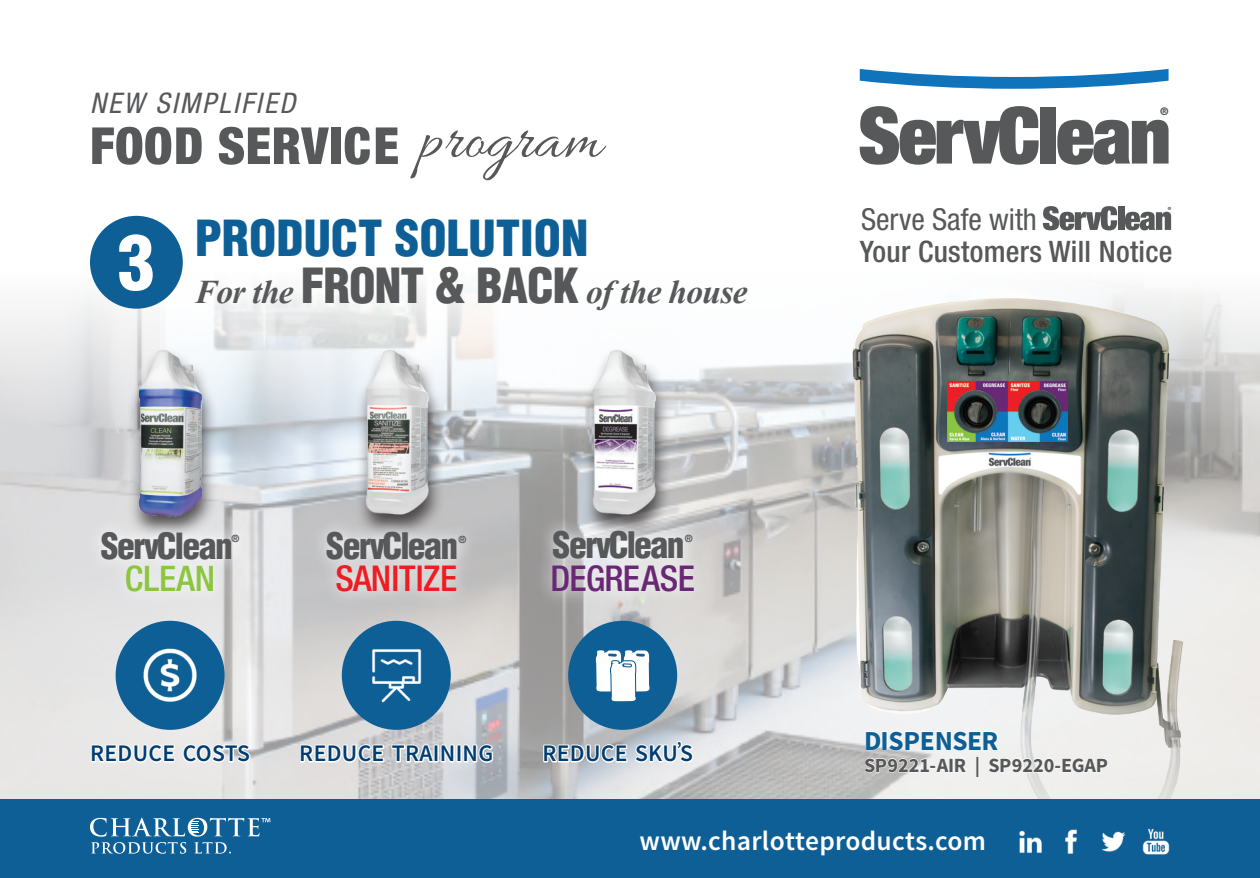
<style>
.page{position:relative;width:1260px;height:878px;background:#fff}
.page>*{position:absolute;margin:0;border:0;box-sizing:border-box;transform-origin:0 0}
.t1{font:900 condensed 73.75px "Helvetica LT Std";color:#fff}
.t2{font:900 condensed 51.25px "Helvetica Neue LT Std";letter-spacing:.01em;color:#57585a}
.t3{font:900 condensed 48.5px "Helvetica LT Std";color:#0e5f96}
.t4{font:900 condensed 35.5px "Helvetica LT Std";letter-spacing:-.04em;color:#57585a}
.t5{font:500 condensed 35.5px "Helvetica Neue LT Std";color:#ee1d23}
.t6{font:500 condensed 35.5px "Helvetica Neue LT Std";letter-spacing:-.02em;color:#692875}
.t7{font:900 condensed 35.25px "Helvetica LT Std";letter-spacing:-.04em;color:#57585a}
.t8{font:500 condensed 35.25px "Helvetica Neue LT Std";color:#8bc63e}
.t9{font:italic 700 33px "Times New Roman";letter-spacing:-.02em;color:#57585a}
.t10{font:condensed 30.25px "Helvetica Neue";color:#57585a}
.t11{font:500 condensed 29.5px "Helvetica Neue LT Std";letter-spacing:.01em;color:#57585a}
.t12{font:italic condensed 28.5px "Helvetica Neue LT Std";letter-spacing:.08em;color:#57585a}
.t13{font:600 27.5px "Source Sans Pro";letter-spacing:.01em;color:#fff}
.t14{font:700 27.5px "Source Sans Pro";letter-spacing:-.02em;color:#0e5f96}
.t15{font:600 23.75px "Source Sans Pro";letter-spacing:.015em;color:#003d71}
.t16{font:700 20.25px "Source Sans Pro";color:#57585a}
.t17{font:900 condensed 10.75px "Helvetica Neue LT Std";color:#57585a}
.t18{font:900 condensed 9.5px "Helvetica LT Std";color:#57585a}
.t19{font:900 condensed 4.5px "Helvetica Neue LT Std";color:#57585a}
.s1{font-family:"Helvetica LT Std";font-weight:900;font-style:normal;font-stretch:condensed;font-size:47.25px}
</style>
<div class="page">
<img style="left:0;top:221px;width:1260px;height:578px">
<img style="left:836px;top:291px;width:360px;height:508px">
<img style="left:938px;top:451px;width:143px;height:44px">
<img style="left:948px;top:382px;width:120px;height:60px">
<div style="left:0;top:799px;width:1260px;height:79px;background:#0e5f96"></div>
<svg style="left:91px;top:842px;width:95px;height:11px"></svg>
<svg style="left:194px;top:842px;width:37px;height:11px"></svg>
<svg style="left:90px;top:817px;width:180px;height:19px"></svg>
<img style="left:1065px;top:828px;width:105px;height:27px">
<img style="left:1019px;top:830px;width:23px;height:24px">
<div style="left:128px;top:348px;width:90px;height:192px;background:#231f20;opacity:.75"></div>
<img style="left:134px;top:346px;width:72px;height:170px">
<svg style="left:87px;top:516px;width:166px;height:91px;background:#e0e0e1"></svg>
<div style="left:90px;top:216px;width:93px;height:93px;background:#0e5f96;border-radius:50%"></div>
<div style="left:355px;top:348px;width:90px;height:191px;background:#231f20;opacity:.75"></div>
<img style="left:361px;top:346px;width:71px;height:170px">
<svg style="left:312px;top:516px;width:169px;height:91px;background:#cbcbcc"></svg>
<div style="left:582px;top:348px;width:90px;height:191px;background:#231f20;opacity:.75"></div>
<img style="left:588px;top:346px;width:71px;height:170px">
<svg style="left:537px;top:516px;width:172px;height:91px;background:#cfcfcf"></svg>
<svg style="left:860px;top:69px;width:309px;height:20px"></svg>
<svg style="left:860px;top:106px;width:179px;height:59px"></svg>
<div style="left:1040px;top:107px;width:16px;height:56px;background:#57585a"></div>
<svg style="left:1057px;top:120px;width:112px;height:45px"></svg>
<svg style="left:89px;top:215px;width:243px;height:12px"></svg>
<div style="left:976px;top:756px;width:3px;height:21px;border:1px solid #fff"></div>
<svg style="left:863px;top:730px;width:246px;height:43px"></svg>
<svg style="left:1043px;top:206px;width:74px;height:24px"></svg>
<div style="left:1118px;top:206px;width:6px;height:24px;background:#57585a"></div>
<svg style="left:1125px;top:212px;width:46px;height:18px"></svg>
<div style="left:116px;top:620px;width:109px;height:109px;background:#0e5f96;border-radius:50%"></div>
<img style="left:143px;top:648px;width:54px;height:54px">
<svg style="left:90px;top:743px;width:162px;height:21px"></svg>
<div style="left:342px;top:620px;width:109px;height:109px;background:#0e5f96;border-radius:50%"></div>
<img style="left:372px;top:649px;width:50px;height:54px">
<svg style="left:299px;top:727px;width:157px;height:41px"></svg>
<div style="left:456px;top:744px;width:6px;height:18px;border:2px solid #fff"></div>
<svg style="left:462px;top:738px;width:33px;height:30px"></svg>
<div style="left:568px;top:620px;width:109px;height:109px;background:#0e5f96;border-radius:50%"></div>
<svg style="left:596px;top:650px;width:54px;height:52px"></svg>
<svg style="left:542px;top:739px;width:153px;height:25px"></svg>
<p class="t12" style="left:90px;top:86px;width:207px">NEW SIMPLIFIED</p>
<p class="t2" style="left:90px;top:114px;width:513px">FOOD SERVICE <sup>program</sup></p>
<p class="t1" style="left:118px;top:216px;width:39px">3</p>
<p class="t3" style="left:195px;top:207px;width:395px">PRODUCT SOLUTION</p>
<p class="t9" style="left:195px;top:269px;width:554px">For the <span class="s1">FRONT &amp; BACK</span> of the house</p>
<p class="t7" style="left:101px;top:523px;width:133px">ServClean</p>
<p class="t18" style="left:231px;top:532px;width:9px">®</p>
<p class="t8" style="left:125px;top:557px;width:92px">CLEAN</p>
<p class="t4" style="left:326px;top:523px;width:134px">ServClean</p>
<p class="t18" style="left:458px;top:533px;width:9px">®</p>
<p class="t5" style="left:335px;top:557px;width:123px">SANITIZE</p>
<p class="t4" style="left:553px;top:522px;width:134px">ServClean</p>
<p class="t18" style="left:685px;top:532px;width:9px">®</p>
<p class="t6" style="left:551px;top:557px;width:146px">DEGREASE</p>
<p class="t15" style="left:90px;top:738px;width:162px">REDUCE COSTS</p>
<p class="t15" style="left:299px;top:738px;width:195px">REDUCE TRAINING</p>
<p class="t15" style="left:542px;top:738px;width:152px">REDUCE SKU<sup>’</sup>S</p>
<p class="t10" style="left:861px;top:202px;width:177px">Serve Safe with</p>
<p class="t17" style="left:1160px;top:104px;width:10px">®</p>
<p class="t19" style="left:1168px;top:205px;width:5px">®</p>
<p class="t11" style="left:860px;top:234px;width:314px">Your Customers Will Notice</p>
<p class="t14" style="left:864px;top:722px;width:136px">DISPENSER</p>
<p class="t16" style="left:864px;top:752px;width:245px">SP9221-AIR | SP9220-EGAP</p>
<p class="t13" style="left:640px;top:823px;width:348px">www.charlotteproducts.com</p>
</div>
